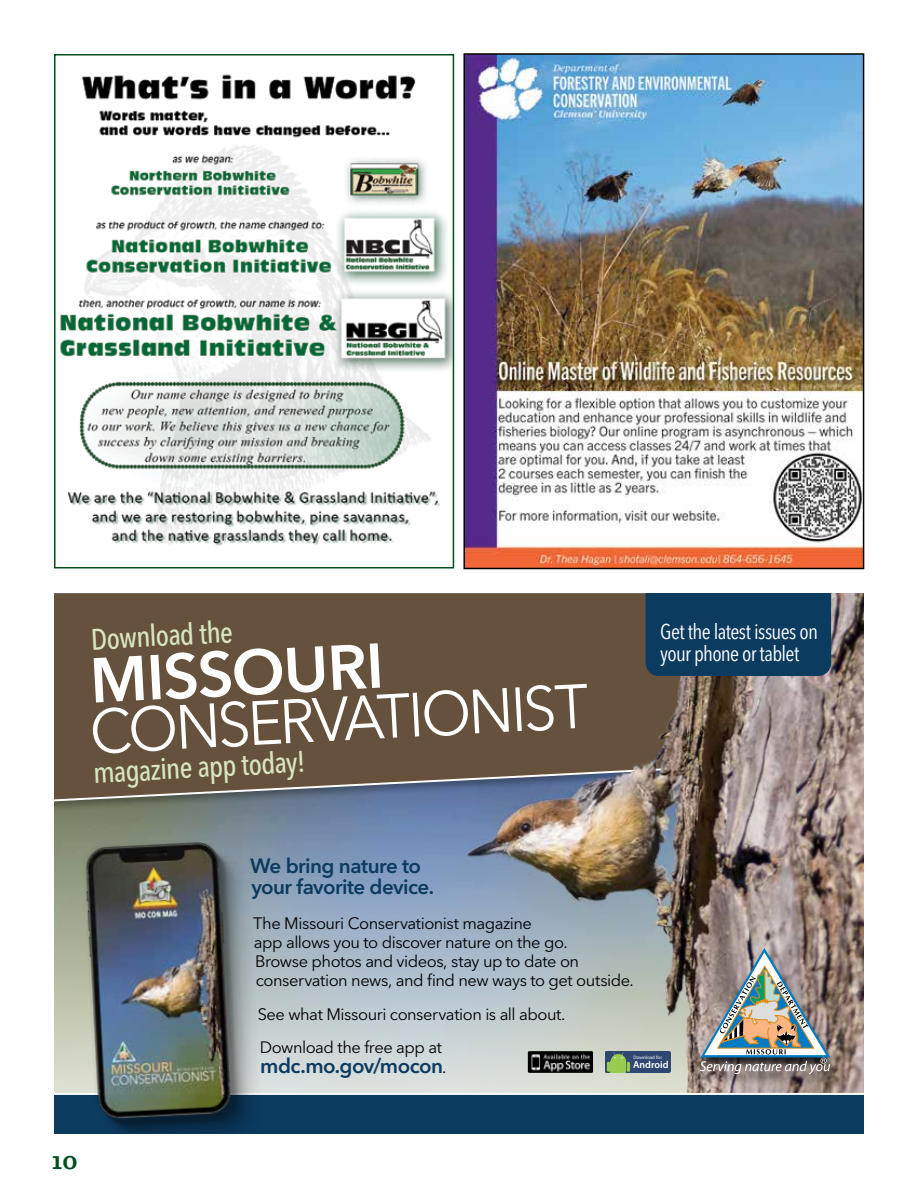
<style>
.page{position:relative;width:918px;height:1188px;background:#fff}
.page>*{position:absolute;margin:0;border:0;box-sizing:border-box;transform-origin:0 0}
.t1{font:600 62.7px "Avenir Next LT Pro";color:#fff}
.t2{font:61.8px "Avenir Next LT Pro";color:#fff;scale:.95 1}
.t3{font:500 condensed 29.55px "Avenir Next LT Pro";color:#d6e6c0}
.t4{font:700 27px "Bely";color:#004e20}
.t5{font:condensed 21.15px/21.1px "Avenir Next LT Pro";letter-spacing:-.035em;color:#fff}
.t6{font:600 20.55px/20.4px "Avenir Next LT Pro";letter-spacing:-.025em;color:#0c3b60}
.t7{font:16.5px/19.2px "Avenir Next LT Pro";letter-spacing:-.03em;color:#000}
.t8{font:600 10.05px "Myriad Pro";color:#fff}
.t9{font:4.8px "Myriad Pro";color:#fff}
.s1{font-weight:400;font-size:16.5px;color:#000}
</style>
<div class="page">
<img style="left:466px;top:56px;width:395px;height:510px">
<div style="left:463px;top:53px;width:401px;height:516px;border:2px solid #000"></div>
<img style="left:59px;top:74px;width:392px;height:472px">
<div style="left:54px;top:54px;width:400px;height:514px;border:2px solid #004e20"></div>
<svg style="left:54px;top:815px;width:381px;height:277px;background:#a3b3c1"></svg>
<svg style="left:54px;top:593px;width:381px;height:222px;background:#675645"></svg>
<img style="left:435px;top:593px;width:429px;height:499px">
<svg style="left:54px;top:1092px;width:810px;height:41px;background:#1c4769"></svg>
<svg style="left:605px;top:1051px;width:66px;height:22px"></svg>
<img style="left:528px;top:1051px;width:65px;height:22px">
<div style="left:646px;top:593px;width:185px;height:83px;background:#0c3b60"></div>
<img style="left:63px;top:829px;width:220px;height:304px">
<div style="left:693px;top:949px;width:144px;height:139px;background:#000;opacity:.81"></div>
<img style="left:700px;top:948px;width:130px;height:137px">
<h3 class="t3" style="left:90px;top:621px;width:144px;rotate:-3deg">Download the</h3>
<h1 class="t1" style="left:88px;top:643px;width:296px;rotate:-3deg">MISSOURI</h1>
<h2 class="t2" style="left:88px;top:695px;width:527px;rotate:-3deg">CONSERVATIONIST</h2>
<h3 class="t3" style="left:92px;top:755px;width:214px;rotate:-3deg">magazine app today!</h3>
<p class="t5" style="left:660px;top:621px;width:159px">Get the latest issues on your phone or tablet</p>
<p class="t6" style="left:250px;top:856px;width:185px">We bring nature to your favorite device.</p>
<p class="t7" style="left:253px;top:913px;width:382px">The Missouri Conservationist magazine<br>app allows you to discover nature on the go.<br>Browse photos and videos, stay up to date on conservation news, and find new ways to get outside.</p>
<p class="t7" style="left:258px;top:997px;width:309px;line-height:33.6px">See what Missouri conservation is all about.<br>Download the free app at</p>
<p class="t6" style="left:260px;top:1055px;width:188px">mdc.mo.gov/mocon<span class="s1">.</span></p>
<p class="t9" style="left:633px;top:1055px;width:30px">Download for</p>
<p class="t8" style="left:633px;top:1058px;width:37px">Android</p>
<h3 class="t4" style="left:52px;top:1140px;width:27px">10</h3>
</div>
